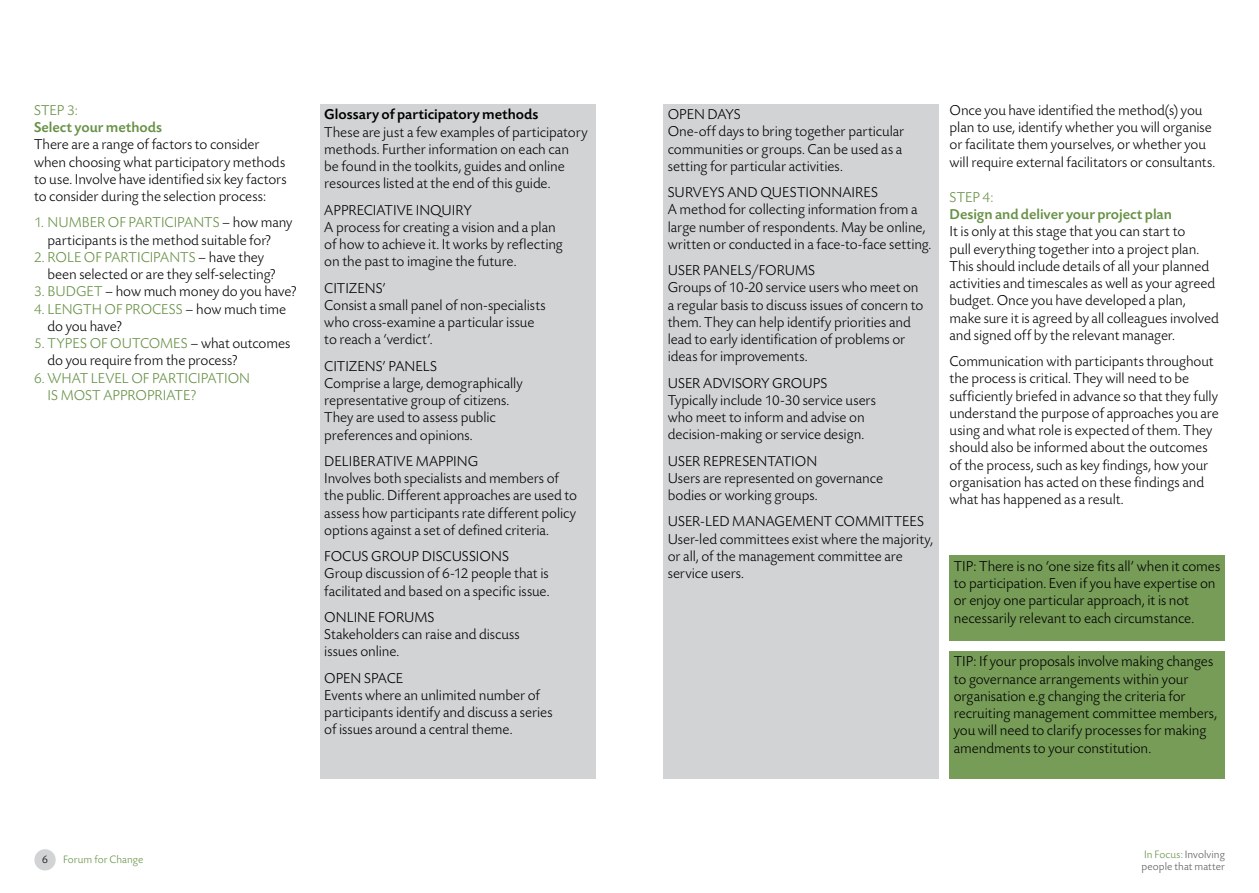
<style>
.page{position:relative;width:1259px;height:893px;background:#fff}
.page>*{position:absolute;margin:0;border:0;box-sizing:border-box;transform-origin:0 0}
.t1{font:300 15px/17.2px "Today SB";letter-spacing:-.005em;color:#000}
.t2{font:300 15px/17.2px "Today SB";letter-spacing:-.005em;color:#679146}
.t3{font:500 15px "Today SB";color:#679146}
.t4{font:500 15px "Today SB";color:#000}
.t5{font:300 11.25px/12px "Today SB";letter-spacing:.005em;color:#58595b}
.t6{font:300 11.25px "Today SB";letter-spacing:.005em;color:#679146}
.t7{font:300 11.25px "Today SB";color:#000}
.s1{color:#679146}
</style>
<div class="page">
<div style="left:34px;top:849px;width:22px;height:21px;background:#d1d3d4;border-radius:50%"></div>
<div style="left:663px;top:104px;width:276px;height:675px;background:#d1d3d4"></div>
<div style="left:320px;top:104px;width:275px;height:675px;background:#d1d3d4"></div>
<div style="left:949px;top:651px;width:276px;height:128px;background:#769c58"></div>
<div style="left:949px;top:556px;width:276px;height:85px;background:#769c58"></div>
<p class="t2" style="left:34px;top:102px;width:45px">Step 3:</p>
<p class="t3" style="left:34px;top:119px;width:130px">Select your methods</p>
<p class="t1" style="left:34px;top:137px;width:254px">There are a range of factors to consider when choosing what participatory methods to use. Involve have identified six key factors to consider during the selection process:</p>
<p class="t1" style="left:34px;top:215px;width:261px;text-align:center"><span class="s1">1. Number of partici pants</span> – how many participants is the method suitable for?</p>
<p class="t2" style="left:34px;top:249px;width:19px">2. Role</p>
<p class="t1" style="left:48px;top:249px;width:230px;text-indent:36px"><span class="s1">of partici pants</span> – have they been selected or are they self-selecting?</p>
<p class="t1" style="left:34px;top:284px;width:264px"><span class="s1">3. Budget</span> – how much money do you have?</p>
<p class="t2" style="left:34px;top:301px;width:117px">4. Len gth of proce</p>
<p class="t1" style="left:169px;top:301px;width:119px"><span class="s1">ss</span> – how much time</p>
<p class="t1" style="left:48px;top:318px;width:76px">do you have?</p>
<p class="t1" style="left:48px;top:335px;width:244px;text-indent:-13px"><span class="s1">5. Types of o utcomes</span> – what outcomes do you require from the process?</p>
<p class="t2" style="left:34px;top:370px;width:66px">6.What level</p>
<p class="t2" style="left:34px;top:370px;width:199px;text-indent:97px">of partici pation is most appro priate?</p>
<p class="t4" style="left:324px;top:107px;width:216px">Glossary of participatory methods</p>
<p class="t1" style="left:324px;top:124px;width:265px">These are just a few examples of participatory methods. Further information on each can<br>be found in the toolkits, guides and online resources listed at the end of this guide.</p>
<p class="t1" style="left:324px;top:202px;width:240px">Appreciative in qui ry<br>A process for creating a vision and a plan of how to achieve it. It works by reflecting on the past to imagine the future.</p>
<p class="t1" style="left:324px;top:280px;width:223px">Citizens’<br>Consist a small panel of non-specialists who cross-examine a particular issue to reach a ‘verdict’.</p>
<p class="t1" style="left:324px;top:358px;width:200px">Citizens’ panels<br>Comprise a large, demographically representative group of citizens.<br>They are used to assess public preferences and opinions.</p>
<p class="t1" style="left:324px;top:453px;width:8px">Deli</p>
<p class="t1" style="left:324px;top:453px;width:254px;text-indent:28px">berative mappin g<br>Involves both specialists and members of the public. Different approaches are used to assess how participants rate different policy options against a set of defined criteria.</p>
<p class="t1" style="left:324px;top:548px;width:227px">Focus group discussions<br>Group discussion of 6-12 people that is facilitated and based on a specific issue.</p>
<p class="t1" style="left:324px;top:609px;width:21px">Online</p>
<p class="t1" style="left:324px;top:609px;width:197px;text-indent:54px">forums<br>Stakeholders can raise and discuss issues online.</p>
<p class="t1" style="left:324px;top:670px;width:230px">Open space<br>Events where an unlimited number of participants identify and discuss a series of issues around a central theme.</p>
<p class="t1" style="left:668px;top:106px;width:238px">Open days<br>One-off days to bring together particular communities or groups. Can be used as a setting for particular activities.</p>
<p class="t1" style="left:668px;top:184px;width:148px">Surveys an d questionn</p>
<p class="t1" style="left:668px;top:184px;width:265px;text-indent:175px">aires<br>A method for collecting information from a large number of respondents. May be online, written or conducted in a face-to-face setting.</p>
<p class="t1" style="left:668px;top:262px;width:257px">User panels/fo rums<br>Groups of 10-20 service users who meet on a regular basis to discuss issues of concern to them. They can help identify priorities and lead to early identification of problems or ideas for improvements.</p>
<p class="t1" style="left:668px;top:375px;width:210px">User adviso ry groups<br>Typically include 10-30 service users who meet to inform and advise on decision-making or service design.</p>
<p class="t1" style="left:668px;top:453px;width:217px">User representation<br>Users are represented on governance bodies or working groups.</p>
<p class="t1" style="left:668px;top:514px;width:267px">User-led management committees User-led committees exist where the majority, or all, of the management committee are service users.</p>
<p class="t1" style="left:949px;top:102px;width:267px">Once you have identified the method(s) you plan to use, identify whether you will organise or facilitate them yourselves, or whether you will require external facilitators or consultants.</p>
<p class="t2" style="left:949px;top:189px;width:45px">Step 4:</p>
<p class="t3" style="left:949px;top:206px;width:224px">Design and deliver your project plan</p>
<p class="t1" style="left:949px;top:224px;width:271px">It is only at this stage that you can start to<br>pull everything together into a project plan.<br>This should include details of all your planned activities and timescales as well as your agreed budget. Once you have developed a plan, make sure it is agreed by all colleagues involved and signed off by the relevant manager.</p>
<p class="t1" style="left:949px;top:353px;width:271px">Communication with participants throughout the process is critical. They will need to be sufficiently briefed in advance so that they fully understand the purpose of approaches you are using and what role is expected of them. They should also be informed about the outcomes of the process, such as key findings, how your organisation has acted on these findings and what has happened as a result.</p>
<p class="t1" style="left:954px;top:558px;width:268px">TIP: There is no ‘one size fits all’ when it comes to participation. Even if you have expertise on or enjoy one particular approach, it is not necessarily relevant to each circumstance.</p>
<p class="t1" style="left:954px;top:654px;width:265px">TIP: If your proposals involve making changes to governance arrangements within your organisation e.g changing the criteria for recruiting management committee members, you will need to clarify processes for making amendments to your constitution.</p>
<p class="t7" style="left:42px;top:853px;width:7px">6</p>
<p class="t6" style="left:63px;top:854px;width:82px">Forum for Change</p>
<p class="t5" style="left:1141px;top:848px;width:85px"><span class="s1">In Focus:</span> Involving people that matter</p>
</div>
